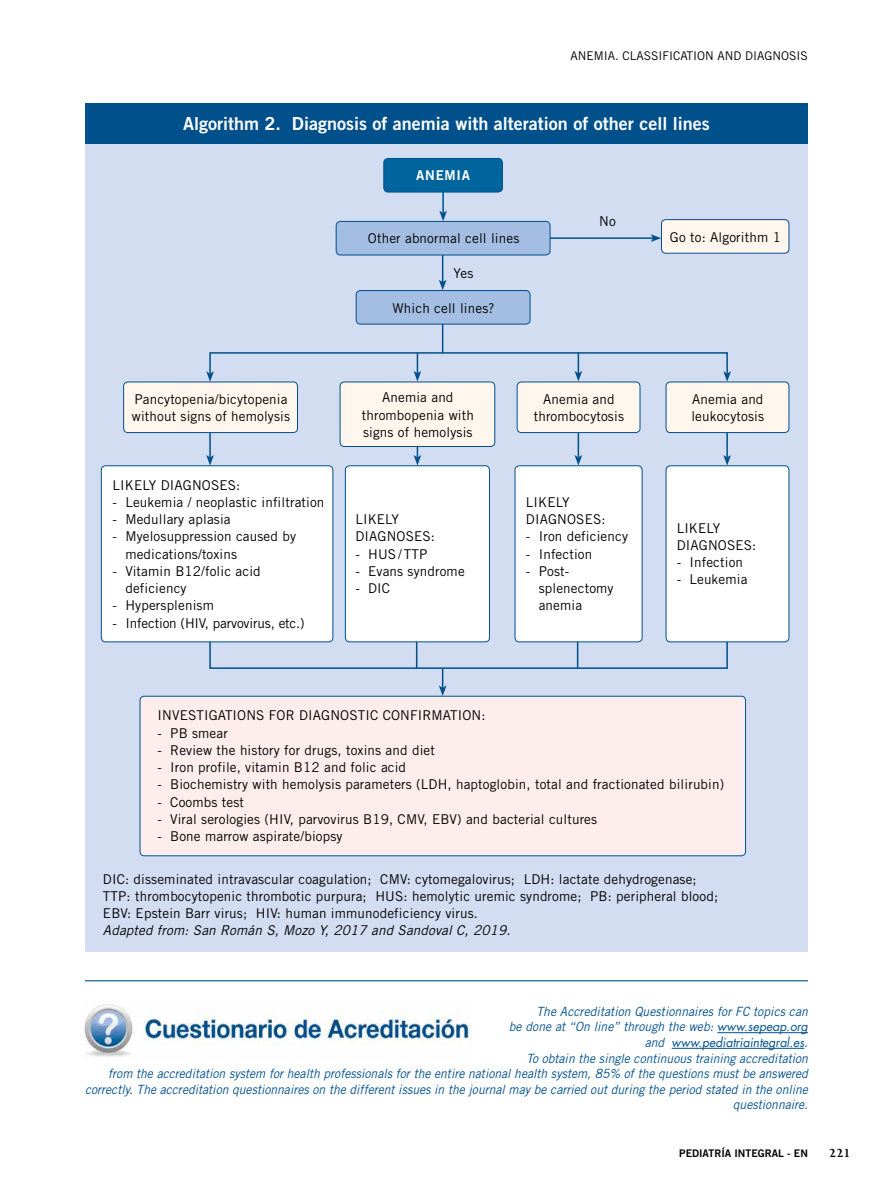
<style>
.page{position:relative;width:893px;height:1191px;background:#fff}
.page>*{position:absolute;margin:0;border:0;box-sizing:border-box;transform-origin:0 0}
.t1{font:18px "Trade Gothic Bold Two";color:#fff}
.t2{font:13.5px/17.2px "Trade Gothic";letter-spacing:.01em;color:#000}
.t3{font:italic 13.5px "Trade Gothic";letter-spacing:.01em;color:#000}
.t4{font:13.5px "Trade Gothic";letter-spacing:-.01em;color:#000}
.t5{font:13.5px "Trade Gothic Bold Two";letter-spacing:.05em;color:#fff}
.t6{font:700 13.5px "Joanna MT Std";color:#000}
.t7{font:italic 12.75px/15.6px "Trade Gothic";color:#00508c;text-align:right;scale:.95 1}
.t8{font:italic 12.75px "Futura";color:#00508c;scale:.95 1}
.t9{font:12px "Trade Gothic";color:#000}
.t10{font:10.5px "Trade Gothic Bold Two";color:#000}
.s1{font-family:"Futura"}
.s2{font-family:"Trade Gothic"}
</style>
<div class="page">
<div style="left:85px;top:140px;width:723px;height:812px;background:#d3ddf2"></div>
<div style="left:85px;top:103px;width:723px;height:40px;background:#00508c"></div>
<hr style="left:442px;top:180px;width:2px;height:33px;background:#00508c">
<svg style="left:439px;top:211px;width:8px;height:10px"></svg>
<hr style="left:542px;top:237px;width:111px;height:2px;background:#00508c">
<svg style="left:651px;top:234px;width:10px;height:8px"></svg>
<svg style="left:414px;top:355px;width:6px;height:26px"></svg>
<svg style="left:577px;top:642px;width:1px;height:24px"></svg>
<svg style="left:414px;top:447px;width:7px;height:18px"></svg>
<hr style="left:209px;top:428px;width:2px;height:29px;background:#00508c">
<svg style="left:206px;top:455px;width:8px;height:10px"></svg>
<hr style="left:726px;top:428px;width:2px;height:29px;background:#00508c">
<svg style="left:723px;top:455px;width:8px;height:10px"></svg>
<svg style="left:575px;top:355px;width:6px;height:26px"></svg>
<svg style="left:416px;top:642px;width:1px;height:24px"></svg>
<svg style="left:575px;top:433px;width:7px;height:32px"></svg>
<hr style="left:442px;top:323px;width:1px;height:30px;background:#00508c">
<hr style="left:442px;top:246px;width:1px;height:36px;background:#00508c">
<svg style="left:439px;top:280px;width:7px;height:10px"></svg>
<svg style="left:439px;top:669px;width:7px;height:27px"></svg>
<div style="left:209px;top:352px;width:519px;height:22px;border:2px solid #00508c"></div>
<svg style="left:206px;top:371px;width:8px;height:11px"></svg>
<svg style="left:723px;top:371px;width:8px;height:11px"></svg>
<div style="left:209px;top:638px;width:519px;height:31px;border:2px solid #00508c"></div>
<div style="left:124px;top:382px;width:174px;height:50px;background:#fff7ed;border-radius:4px"></div>
<div style="left:123px;top:382px;width:175px;height:51px;border:1px solid #00508c;border-radius:4px"></div>
<div style="left:340px;top:382px;width:155px;height:64px;background:#fff7ed;border-radius:4px"></div>
<div style="left:340px;top:382px;width:155px;height:65px;border:1px solid #00508c;border-radius:4px"></div>
<div style="left:517px;top:382px;width:123px;height:50px;background:#fff7ed;border-radius:4px"></div>
<div style="left:517px;top:382px;width:123px;height:51px;border:1px solid #00508c;border-radius:4px"></div>
<div style="left:666px;top:382px;width:123px;height:50px;background:#fff7ed;border-radius:4px"></div>
<div style="left:666px;top:382px;width:123px;height:51px;border:1px solid #00508c;border-radius:4px"></div>
<div style="left:384px;top:158px;width:118px;height:34px;background:#00649d;border-radius:4px"></div>
<div style="left:384px;top:158px;width:119px;height:34px;border:1px solid #00508c;border-radius:4px"></div>
<div style="left:140px;top:696px;width:605px;height:159px;background:#fdeded;border-radius:4px"></div>
<div style="left:140px;top:696px;width:606px;height:160px;border:1px solid #00508c;border-radius:4px"></div>
<div style="left:101px;top:466px;width:232px;height:176px;background:#fff;border-radius:4px"></div>
<div style="left:101px;top:465px;width:232px;height:177px;border:1px solid #00508c;border-radius:4px"></div>
<div style="left:345px;top:466px;width:144px;height:176px;background:#fff;border-radius:4px"></div>
<div style="left:345px;top:465px;width:145px;height:177px;border:1px solid #00508c;border-radius:4px"></div>
<div style="left:515px;top:466px;width:127px;height:176px;background:#fff;border-radius:4px"></div>
<div style="left:515px;top:465px;width:127px;height:177px;border:1px solid #00508c;border-radius:4px"></div>
<div style="left:666px;top:466px;width:123px;height:176px;background:#fff;border-radius:4px"></div>
<div style="left:666px;top:465px;width:123px;height:177px;border:1px solid #00508c;border-radius:4px"></div>
<div style="left:336px;top:221px;width:214px;height:34px;background:#a4bde3;border-radius:4px"></div>
<div style="left:336px;top:221px;width:214px;height:34px;border:1px solid #00508c;border-radius:4px"></div>
<div style="left:356px;top:290px;width:174px;height:34px;background:#a4bde3;border-radius:4px"></div>
<div style="left:356px;top:290px;width:174px;height:34px;border:1px solid #00508c;border-radius:4px"></div>
<div style="left:661px;top:220px;width:128px;height:33px;background:#fff7ed;border-radius:4px"></div>
<div style="left:661px;top:219px;width:128px;height:34px;border:1px solid #00508c;border-radius:4px"></div>
<hr style="left:717px;top:1032px;width:91px;height:1px;background:#00508c">
<hr style="left:672px;top:1048px;width:132px;height:1px;background:#00508c">
<img style="left:84px;top:1004px;width:388px;height:54px">
<hr style="left:85px;top:980px;width:723px;height:1px;background:#00508c">
<p class="t9" style="left:570px;top:49px;width:239px">Anemia. Classification and diagnosis</p>
<h1 class="t1" style="left:183px;top:113px;width:528px">Algorithm 2. Diagnosis of anemia with alteration of other cell lines</h1>
<p class="t5" style="left:416px;top:167px;width:55px">ANEMIA</p>
<p class="t2" style="left:368px;top:230px;width:153px">Other abnormal cell lines</p>
<p class="t2" style="left:454px;top:264px;width:21px">Yes</p>
<p class="t2" style="left:393px;top:299px;width:103px">Which cell lines?</p>
<p class="t2" style="left:599px;top:213px;width:18px">No</p>
<p class="t2" style="left:670px;top:228px;width:113px">Go to: Algorithm 1</p>
<p class="t2" style="left:132px;top:390px;width:160px">Pancytopenia/bicytopenia without signs of hemolysis</p>
<p class="t2" style="left:362px;top:389px;width:114px;text-align:center">Anemia and thrombopenia with signs of hemolysis</p>
<p class="t2" style="left:534px;top:390px;width:92px;text-align:center">Anemia and thrombocytosis</p>
<p class="t2" style="left:691px;top:390px;width:74px">Anemia and leukocytosis</p>
<p class="t2" style="left:113px;top:476px;width:129px">LIKELY DIAGNOSES:</p>
<p class="t2" style="left:113px;top:493px;width:213px">- Leukemia / neoplastic infiltration</p>
<p class="t2" style="left:113px;top:510px;width:120px">- Medullary aplasia</p>
<p class="t2" style="left:125px;top:528px;width:172px;text-indent:-13px">- Myelosuppression caused by medications/toxins</p>
<p class="t2" style="left:125px;top:562px;width:137px;text-indent:-13px">- Vitamin B12/folic acid deficiency</p>
<p class="t2" style="left:113px;top:597px;width:103px">- Hypersplenism</p>
<p class="t4" style="left:113px;top:614px;width:194px">- Infection (HIV, parvovirus, etc.)</p>
<p class="t2" style="left:355px;top:510px;width:81px">LIKELY<br>DIAGNOSES:</p>
<p class="t2" style="left:355px;top:545px;width:73px">- HUS/ TTP</p>
<p class="t2" style="left:355px;top:562px;width:111px">- Evans syndrome</p>
<p class="t2" style="left:355px;top:579px;width:36px">- DIC</p>
<p class="t2" style="left:526px;top:493px;width:81px">LIKELY<br>DIAGNOSES:</p>
<p class="t2" style="left:526px;top:528px;width:104px">- Iron deficiency</p>
<p class="t2" style="left:526px;top:545px;width:68px">- Infection</p>
<p class="t2" style="left:539px;top:562px;width:76px;text-indent:-13px">- Post&shy;splenectomy anemia</p>
<p class="t2" style="left:677px;top:519px;width:81px">LIKELY<br>DIAGNOSES:</p>
<p class="t2" style="left:677px;top:553px;width:68px">- Infection</p>
<p class="t2" style="left:677px;top:571px;width:72px">- Leukemia</p>
<p class="t2" style="left:158px;top:707px;width:329px">INVESTIGATIONS FOR DIAGNOSTIC CONFIRMATION:</p>
<p class="t2" style="left:158px;top:724px;width:72px">- PB smear</p>
<p class="t2" style="left:158px;top:741px;width:279px">- Review the history for drugs, toxins and diet</p>
<p class="t2" style="left:158px;top:758px;width:250px">- Iron profile, vitamin B12 and folic acid</p>
<p class="t2" style="left:158px;top:776px;width:568px">- Biochemistry with hemolysis parameters (LDH, haptoglobin, total and fractionated bilirubin)</p>
<p class="t2" style="left:158px;top:793px;width:88px">- Coombs test</p>
<p class="t2" style="left:158px;top:810px;width:441px">- Viral serologies (HIV, parvovirus B19, CMV, EBV) and bacterial cultures</p>
<p class="t2" style="left:158px;top:827px;width:187px">- Bone marrow aspirate/biopsy</p>
<p class="t2" style="left:103px;top:870px;width:617px">DIC: disseminated intravascular coagulation; CMV: cytomegalovirus; LDH: lactate dehydrogenase;<br>TTP: thrombocytopenic thrombotic purpura; HUS: hemolytic uremic syndrome; PB: peripheral blood;<br>EBV: Epstein Barr virus; HIV: human immunodeficiency virus.</p>
<p class="t3" style="left:103px;top:922px;width:409px">Adapted from: San Román S, Mozo Y, 2017 and Sandoval C, 2019.</p>
<p class="t7" style="left:509px;top:1003px;width:316px">The Accreditation Questionnaires for FC topics can<br>be done at “On line” through the web: <span class="s1">www.sepeap.org</span></p>
<p class="t8" style="left:645px;top:1034px;width:173px"><span class="s2">and</span> www.pediatriaintegral.es<span class="s2">.</span></p>
<p class="t7" style="left:85px;top:1050px;width:762px">To obtain the single continuous training accreditation<br>from the accreditation system for health professionals for the entire national health system, 85% of the questions must be answered correctly. The accreditation questionnaires on the different issues in the journal may be carried out during the period stated in the online questionnaire.</p>
<p class="t10" style="left:679px;top:1146px;width:122px">PEDIATRÍA INTEGRAL - en</p>
<p class="t6" style="left:829px;top:1145px;width:23px">221</p>
</div>
